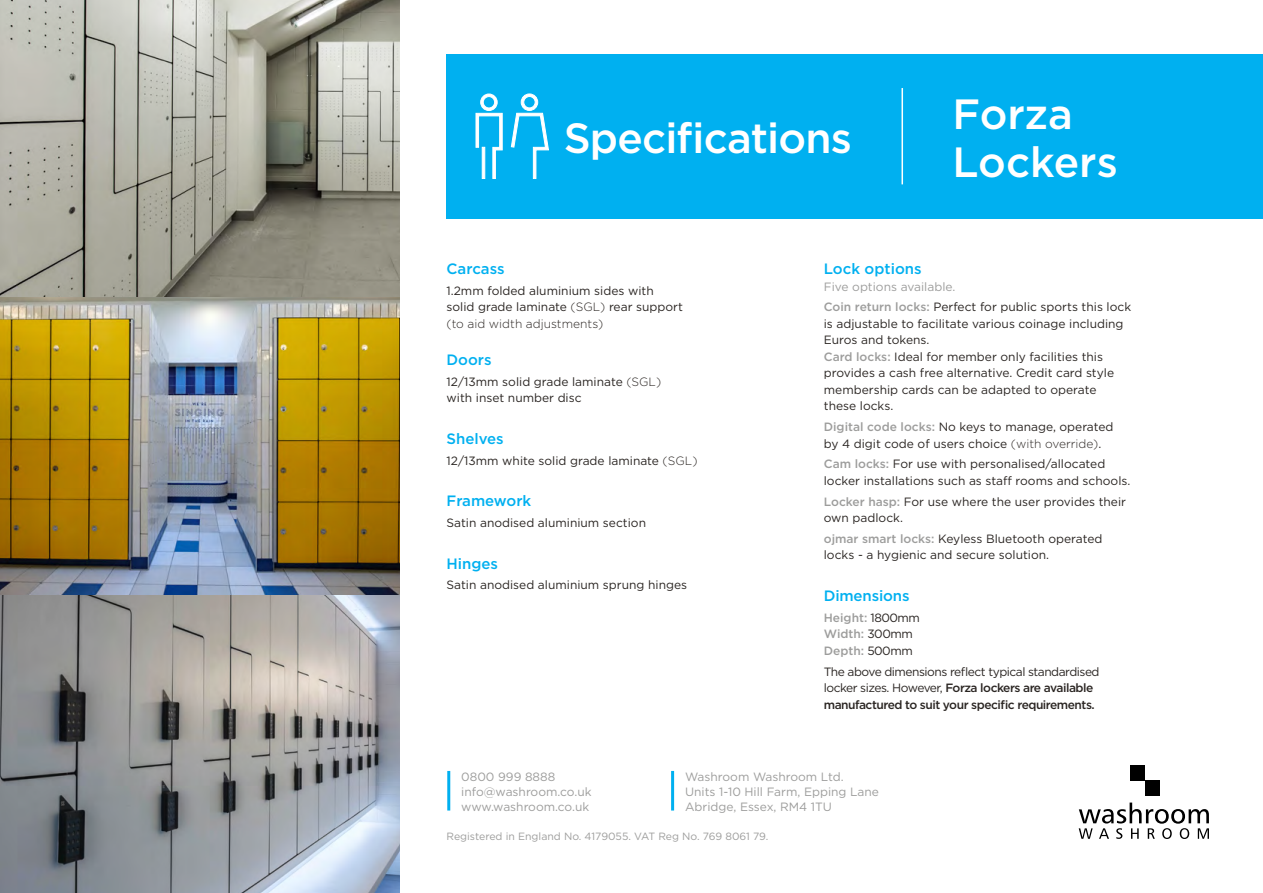
<style>
.page{position:relative;width:1263px;height:893px;background:#fff}
.page>*{position:absolute;margin:0;border:0;box-sizing:border-box;transform-origin:0 0}
.t1{font:500 42.3px "Gotham";letter-spacing:-.02em;color:#fff}
.t2{font:500 42.3px/47.7px "Gotham";color:#fff}
.t3{font:500 15px "Gotham";color:#00b0f0}
.t4{font:12px/16.5px "Gotham";color:#2a2522}
.t5{font:500 12px/16.5px "Gotham";letter-spacing:-.04em;color:#2a2522}
.t6{font:12px/15px "Gotham";color:#9d9d9c}
.t7{font:500 12px/16.5px "Gotham";color:#9d9d9c}
.t8{font:10.5px "Gotham";color:#9d9d9c}
.s1{font-weight:300}
.s2{color:#9d9d9c}
.s3{font-weight:500;color:#9d9d9c}
.s4{font-weight:400;color:#2a2522}
.s5{font-weight:400}
</style>
<div class="page">
<img style="left:0;top:0;width:400px;height:893px">
<div style="left:447px;top:54px;width:816px;height:164px;background:#00b0f0"></div>
<hr style="left:901px;top:88px;width:2px;height:96px;background:#fff">
<svg style="left:476px;top:94px;width:27px;height:85px"></svg>
<div style="left:482px;top:147px;width:3px;height:32px;background:#fff;border:1px solid #fff"></div>
<svg style="left:511px;top:94px;width:38px;height:85px"></svg>
<svg style="left:1079px;top:802px;width:130px;height:37px"></svg>
<div style="left:1145px;top:780px;width:15px;height:16px;background:#000"></div>
<div style="left:1130px;top:765px;width:15px;height:15px;background:#000"></div>
<hr style="left:671px;top:771px;width:3px;height:39px;background:#00b0f0">
<hr style="left:447px;top:771px;width:3px;height:39px;background:#00b0f0">
<h1 class="t1" style="left:564px;top:110px;width:290px">Specifications</h1>
<h1 class="t2" style="left:952px;top:90px;width:167px">Forza<br>Lockers</h1>
<p class="t3" style="left:446px;top:259px;width:60px">Carcass</p>
<p class="t4" style="left:446px;top:282px;width:238px">1.2mm folded aluminium sides with solid grade laminate <span class="s1">(SGL)</span> rear support <span class="s1">(to aid width adjustments)</span></p>
<p class="t3" style="left:446px;top:350px;width:47px">Doors</p>
<p class="t4" style="left:446px;top:373px;width:216px">12/13mm solid grade laminate <span class="s1">(SGL) </span>with inset number disc</p>
<p class="t3" style="left:446px;top:429px;width:59px">Shelves</p>
<p class="t4" style="left:446px;top:452px;width:252px">12/13mm white solid grade laminate <span class="s1">(SGL)</span></p>
<p class="t3" style="left:446px;top:491px;width:86px">Framework</p>
<p class="t4" style="left:446px;top:514px;width:201px">Satin anodised aluminium section</p>
<p class="t3" style="left:446px;top:553px;width:53px">Hinges</p>
<p class="t4" style="left:446px;top:576px;width:242px">Satin anodised aluminium sprung hinges</p>
<p class="t3" style="left:824px;top:259px;width:99px">Lock options</p>
<p class="t4" style="left:824px;top:276px;width:309px;line-height:20.7px"><span class="s2">Five options available.<br></span><span class="s3">Coin return locks:</span> Perfect for public sports this lock</p>
<p class="t4" style="left:824px;top:315px;width:301px">is adjustable to facilitate various coinage including Euros and tokens.<br><span class="s3">Card locks:</span> Ideal for member only facilities this provides a cash free alternative. Credit card style membership cards can be adapted to operate these locks.</p>
<p class="t4" style="left:824px;top:418px;width:291px"><span class="s3">Digital code locks:</span> No keys to manage, operated by 4 digit code of users choice <span class="s1">(with override)</span>.</p>
<p class="t4" style="left:824px;top:456px;width:308px"><span class="s3">Cam locks:</span> For use with personalised/allocated locker installations such as staff rooms and schools.</p>
<p class="t4" style="left:824px;top:493px;width:304px"><span class="s3">Locker hasp:</span> For use where the user provides their own padlock.</p>
<p class="t4" style="left:824px;top:530px;width:280px"><span class="s3">ojmar smart locks:</span> Keyless Bluetooth operated locks - a hygienic and secure solution.</p>
<p class="t3" style="left:824px;top:586px;width:87px">Dimensions</p>
<p class="t7" style="left:824px;top:609px;width:98px">Height: <span class="s4">1800mm<br></span>Width: <span class="s4">300mm<br></span>Depth: <span class="s4">500mm</span></p>
<p class="t5" style="left:824px;top:663px;width:277px"><span class="s5">The above dimensions reflect typical standardised locker sizes. However,</span> Forza lockers are available manufactured to suit your specific requirements.</p>
<p class="t6" style="left:685px;top:768px;width:195px">Washroom Washroom Ltd.<br>Units 1-10 Hill Farm, Epping Lane<br>Abridge, Essex, RM4 1TU</p>
<p class="t6" style="left:461px;top:768px;width:132px">0800 999 8888 info@washroom.co.uk www.washroom.co.uk</p>
<p class="t8" style="left:446px;top:829px;width:323px">Registered in England No. 4179055. VAT Reg No. 769 8061 79.</p>
</div>
